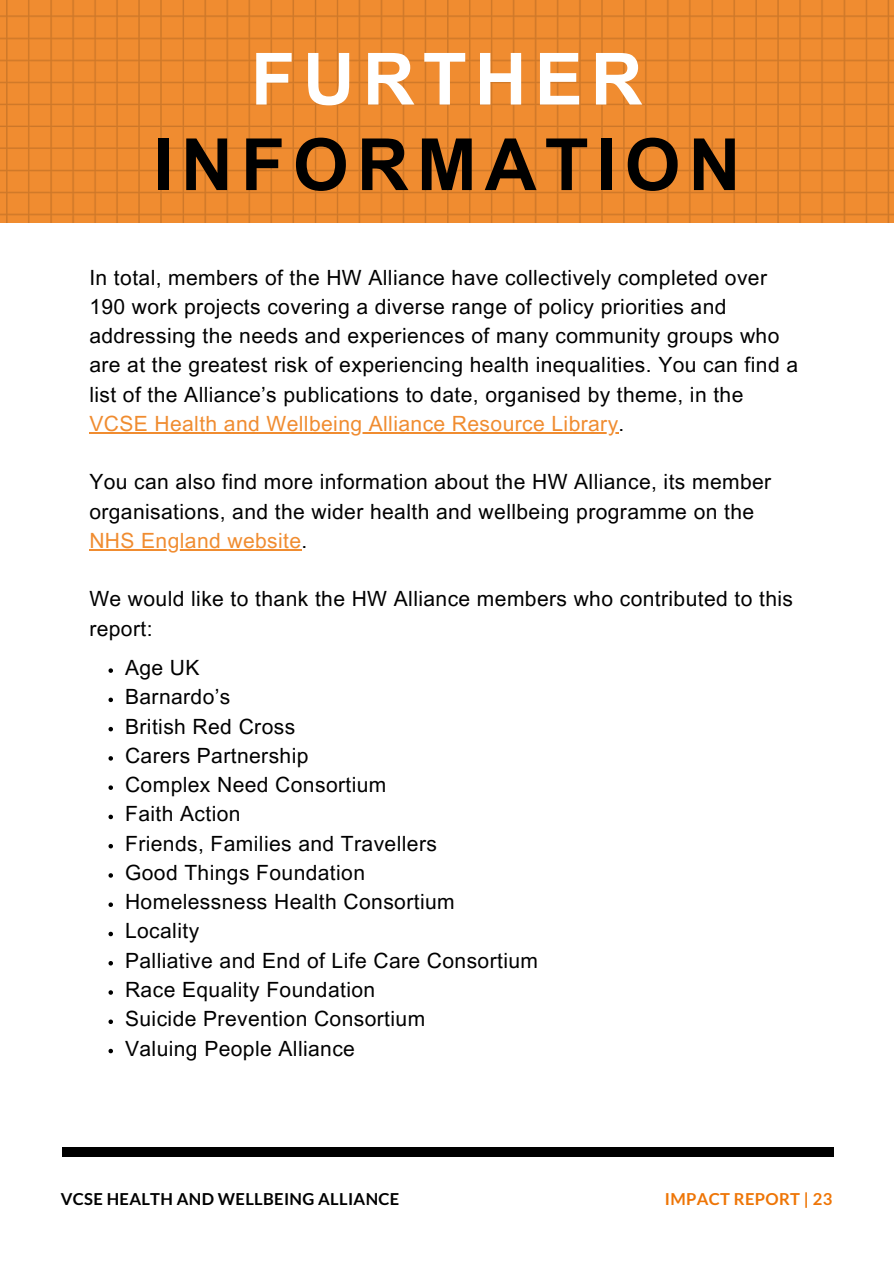
<style>
.page{position:relative;width:894px;height:1264px;background:#fff}
.page>*{position:absolute;margin:0;border:0;box-sizing:border-box;transform-origin:0 0}
.t1{font:700 72px/85.5px "Arial MT Pro";letter-spacing:.11em;color:#000;text-align:center}
.t2{font:21px/29.2px "Arial MT Pro";letter-spacing:.02em;color:#000}
.t3{font:21px "Arial MT Pro";letter-spacing:.02em;color:#f08c30}
.t4{font:700 16.5px "Lato";letter-spacing:.02em;color:#000}
.t5{font:700 16.5px "Lato";letter-spacing:.02em;color:#ee7506}
.s1{color:#fff}
.s2{color:#000}
</style>
<div class="page">
<div style="left:62px;top:1147px;width:771px;height:9px;background:#000"></div>
<img style="left:0;top:0;width:893px;height:222px">
<hr style="left:89px;top:432px;width:529px;height:1px;background:#f08c30">
<hr style="left:89px;top:549px;width:212px;height:1px;background:#f08c30">
<svg style="left:108px;top:668px;width:5px;height:5px"></svg>
<svg style="left:108px;top:697px;width:5px;height:5px"></svg>
<svg style="left:108px;top:727px;width:5px;height:4px"></svg>
<svg style="left:108px;top:756px;width:5px;height:4px"></svg>
<svg style="left:108px;top:785px;width:5px;height:5px"></svg>
<svg style="left:108px;top:814px;width:5px;height:5px"></svg>
<svg style="left:108px;top:844px;width:5px;height:4px"></svg>
<svg style="left:108px;top:873px;width:5px;height:4px"></svg>
<svg style="left:108px;top:902px;width:5px;height:5px"></svg>
<svg style="left:108px;top:931px;width:5px;height:5px"></svg>
<svg style="left:108px;top:961px;width:5px;height:4px"></svg>
<svg style="left:108px;top:990px;width:5px;height:4px"></svg>
<svg style="left:108px;top:1019px;width:5px;height:5px"></svg>
<svg style="left:108px;top:1048px;width:5px;height:5px"></svg>
<h1 class="t1" style="left:153px;top:45px;width:589px"><span class="s1">FURTHER<br></span>INFORMATION</h1>
<h2 class="t2" style="left:89px;top:265px;width:710px">In total, members of the HW Alliance have collectively completed over 190 work projects covering a diverse range of policy priorities and addressing the needs and experiences of many community groups who are at the greatest risk of experiencing health inequalities. You can find a list of the Alliance’s publications to date, organised by theme, in the</h2>
<h2 class="t3" style="left:89px;top:415px;width:536px">VCSE Health and Wellbeing Alliance Resource Library<span class="s2">.</span></h2>
<h2 class="t2" style="left:89px;top:470px;width:683px">You can also find more information about the HW Alliance, its member organisations, and the wider health and wellbeing programme on the</h2>
<h2 class="t3" style="left:89px;top:532px;width:219px">NHS England website<span class="s2">.</span></h2>
<h2 class="t2" style="left:89px;top:587px;width:705px">We would like to thank the HW Alliance members who contributed to this report:</h2>
<p class="t2" style="left:125px;top:655px;width:76px">Age UK</p>
<p class="t2" style="left:125px;top:685px;width:107px">Barnardo’s</p>
<p class="t2" style="left:125px;top:714px;width:171px">British Red Cross</p>
<p class="t2" style="left:125px;top:743px;width:185px">Carers Partnership</p>
<p class="t2" style="left:125px;top:772px;width:263px">Complex Need Consortium</p>
<p class="t2" style="left:125px;top:802px;width:117px">Faith Action</p>
<p class="t2" style="left:125px;top:831px;width:313px">Friends, Families and Travellers</p>
<p class="t2" style="left:125px;top:860px;width:241px">Good Things Foundation</p>
<p class="t2" style="left:125px;top:889px;width:331px">Homelessness Health Consortium</p>
<p class="t2" style="left:125px;top:919px;width:76px">Locality</p>
<p class="t2" style="left:125px;top:948px;width:414px">Palliative and End of Life Care Consortium</p>
<p class="t2" style="left:125px;top:977px;width:251px">Race Equality Foundation</p>
<p class="t2" style="left:125px;top:1006px;width:301px">Suicide Prevention Consortium</p>
<p class="t2" style="left:125px;top:1036px;width:231px">Valuing People Alliance</p>
<p class="t4" style="left:61px;top:1188px;width:340px">VCSE HEALTH AND WELLBEING ALLIANCE</p>
<p class="t5" style="left:664px;top:1188px;width:169px">IMPACT REPORT | 23</p>
</div>
